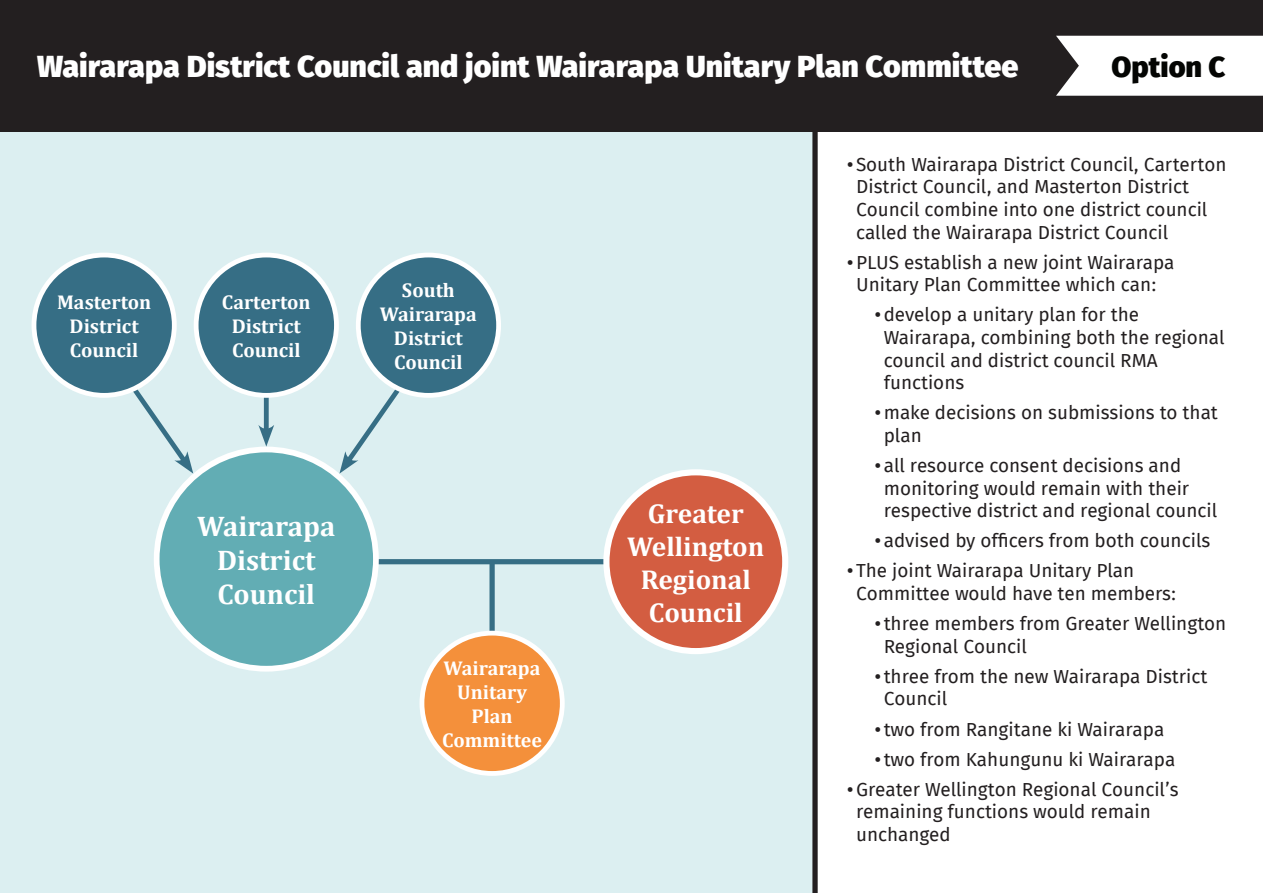
<style>
.page{position:relative;width:1263px;height:893px;background:#fff}
.page>*{position:absolute;margin:0;border:0;box-sizing:border-box;transform-origin:0 0}
.t1{font:800 30.45px "Fira Sans";color:#fff}
.t2{font:800 28.95px "Fira Sans";color:#040503}
.t3{font:700 28.5px/34.2px "Cambria";color:#fff;text-align:center}
.t4{font:700 27.45px/32.8px "Cambria";color:#fff;text-align:center}
.t5{font:700 19.95px/24px "Cambria";color:#fff;text-align:center}
.t6{font:18.9px/22.6px "Fira Sans";color:#231f20}
</style>
<div class="page">
<div style="left:0;top:131px;width:812px;height:762px;background:#dceff1"></div>
<div style="left:0;top:0;width:1263px;height:131px;background:#231f20"></div>
<div style="left:812px;top:131px;width:6px;height:762px;background:#231f20"></div>
<div style="left:370px;top:559px;width:244px;height:5px;background:#366e85"></div>
<div style="left:157px;top:449px;width:219px;height:220px;background:#62adb4;border-radius:50%"></div>
<div style="left:154px;top:447px;width:225px;height:225px;border:6px solid #fff;border-radius:50%"></div>
<svg style="left:127px;top:381px;width:66px;height:93px"></svg>
<div style="left:264px;top:387px;width:5px;height:47px;background:#366e85"></div>
<svg style="left:258px;top:425px;width:16px;height:22px"></svg>
<svg style="left:339px;top:381px;width:67px;height:93px"></svg>
<div style="left:34px;top:255px;width:140px;height:140px;background:#366e85;border-radius:50%"></div>
<div style="left:32px;top:253px;width:145px;height:145px;border:5px solid #fff;border-radius:50%"></div>
<div style="left:196px;top:255px;width:140px;height:140px;background:#366e85;border-radius:50%"></div>
<div style="left:194px;top:253px;width:145px;height:145px;border:5px solid #fff;border-radius:50%"></div>
<div style="left:358px;top:255px;width:141px;height:140px;background:#366e85;border-radius:50%"></div>
<div style="left:356px;top:253px;width:145px;height:145px;border:5px solid #fff;border-radius:50%"></div>
<div style="left:606px;top:472px;width:179px;height:179px;background:#d35d41;border-radius:50%"></div>
<div style="left:603px;top:469px;width:185px;height:185px;border:6px solid #fff;border-radius:50%"></div>
<div style="left:489px;top:562px;width:6px;height:79px;background:#366e85"></div>
<div style="left:422px;top:633px;width:140px;height:140px;background:#f4903b;border-radius:50%"></div>
<div style="left:419px;top:631px;width:146px;height:145px;border:5px solid #fff;border-radius:50%"></div>
<svg style="left:1056px;top:36px;width:207px;height:60px;background:#f0f0f0"></svg>
<p class="t1" style="left:37px;top:45px;width:983px">Wairarapa District Council and joint Wairarapa Unitary Plan Committee</p>
<p class="t2" style="left:1111px;top:46px;width:116px">Option C</p>
<p class="t5" style="left:57px;top:290px;width:96px">Masterton</p>
<p class="t5" style="left:70px;top:313px;width:71px">District</p>
<p class="t5" style="left:70px;top:337px;width:70px">Council</p>
<p class="t5" style="left:222px;top:289px;width:90px">Carterton</p>
<p class="t5" style="left:232px;top:313px;width:71px">District</p>
<p class="t5" style="left:232px;top:337px;width:70px">Council</p>
<p class="t5" style="left:380px;top:278px;width:98px">South<br>Wairarapa</p>
<p class="t5" style="left:394px;top:325px;width:71px">District</p>
<p class="t5" style="left:394px;top:349px;width:70px">Council</p>
<p class="t3" style="left:197px;top:508px;width:140px">Wairarapa<br>District</p>
<p class="t3" style="left:217px;top:577px;width:99px">Council</p>
<p class="t5" style="left:442px;top:655px;width:102px">Wairarapa<br>Unitary<br>Plan<br>Committee</p>
<p class="t4" style="left:627px;top:496px;width:139px">Greater<br>Wellington</p>
<p class="t4" style="left:641px;top:562px;width:112px;text-align:left">Regional<br>Council</p>
<p class="t6" style="left:856px;top:154px;width:372px;text-indent:-9px">•South Wairarapa District Council, Carterton District Council, and Masterton District Council combine into one district council called the Wairarapa District Council</p>
<p class="t6" style="left:846px;top:252px;width:329px;text-align:center">•PLUS establish a new joint Wairarapa<br>Unitary Plan Committee which can:</p>
<p class="t6" style="left:884px;top:305px;width:342px;text-indent:-9px">•develop a unitary plan for the<br>Wairarapa, combining both the regional council and district council RMA functions</p>
<p class="t6" style="left:884px;top:403px;width:336px;text-indent:-9px">•make decisions on submissions to that plan</p>
<p class="t6" style="left:884px;top:456px;width:335px;text-indent:-9px">•all resource consent decisions and monitoring would remain with their respective district and regional council</p>
<p class="t6" style="left:874px;top:531px;width:338px">•advised by officers from both councils</p>
<p class="t6" style="left:856px;top:561px;width:322px;text-indent:-9px">•The joint Wairarapa Unitary Plan<br>Committee would have ten members:</p>
<p class="t6" style="left:884px;top:614px;width:344px;text-indent:-9px">•three members from Greater Wellington<br>Regional Council</p>
<p class="t6" style="left:884px;top:666px;width:325px;text-indent:-9px">•three from the new Wairarapa District<br>Council</p>
<p class="t6" style="left:874px;top:719px;width:291px">•two from Rangitane ki Wairarapa</p>
<p class="t6" style="left:874px;top:749px;width:302px">•two from Kahungunu ki Wairarapa</p>
<p class="t6" style="left:856px;top:779px;width:324px;text-indent:-9px">•Greater Wellington Regional Council’s remaining functions would remain unchanged</p>
</div>
